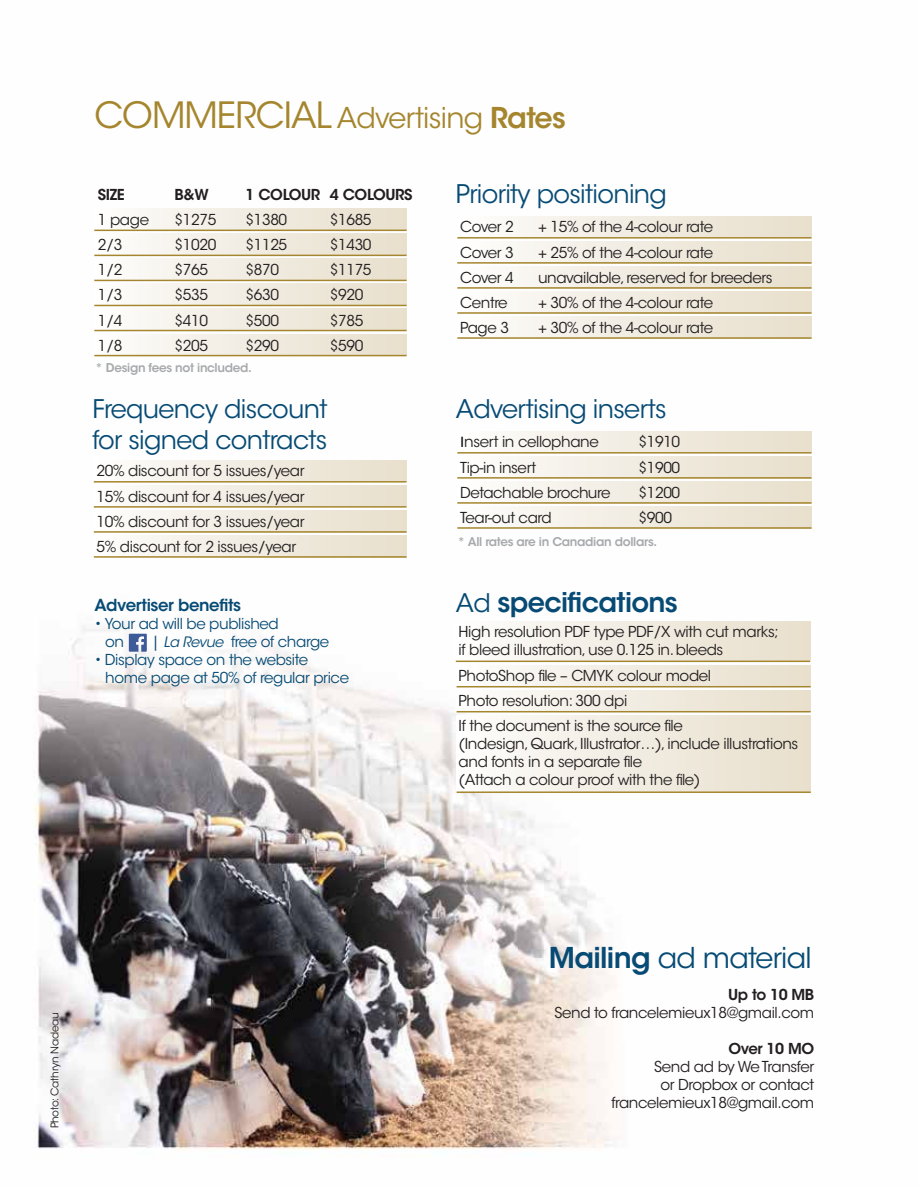
<style>
.page{position:relative;width:918px;height:1188px;background:#fff}
.page>*{position:absolute;margin:0;border:0;box-sizing:border-box;transform-origin:0 0}
.t1{font:28.5px "ITC Avant Garde Std";letter-spacing:-.025em;color:#a5862e}
.t2{font:28.5px "ITC Avant Garde Std";letter-spacing:-.025em;color:#074b75}
.t3{font:600 27px "ITC Avant Garde Std";letter-spacing:-.025em;color:#074b75}
.t4{font:25.5px/30.6px "ITC Avant Garde Std";letter-spacing:-.025em;color:#074b75}
.t5{font:600 16.5px "ITC Avant Garde Std";letter-spacing:-.025em;color:#074b75}
.t6{font:15px/25.2px "ITC Avant Garde Std";letter-spacing:-.025em;color:#231f20}
.t7{font:15px/18px "ITC Avant Garde Std";letter-spacing:-.025em;color:#074b75}
.t8{font:600 15px "ITC Avant Garde Std";letter-spacing:-.025em;color:#231f20}
.t9{font:600 12px "ITC Avant Garde Std";letter-spacing:-.025em;color:#a7a9ac}
.t10{font:10.5px "ITC Avant Garde Std";letter-spacing:-.025em;color:#231f20}
.s1{font-size:36px}
.s2{font-weight:600}
.s3{font-style:italic;font-size:14.25px}
.s4{font-family:"Calibri";font-size:16.5px;color:#000}
.s5{font-weight:400;font-size:25.5px}
</style>
<div class="page">
<img style="left:34px;top:208px;width:777px;height:942px">
<svg style="left:129px;top:634px;width:18px;height:18px"></svg>
<div style="left:94px;top:209px;width:313px;height:21px;background:linear-gradient(to right,#fdfcfb,#e7decb)"></div>
<hr style="left:94px;top:230px;width:313px;height:1px;background:#a5862e">
<svg style="left:94px;top:234px;width:313px;height:21px"></svg>
<hr style="left:94px;top:255px;width:313px;height:1px;background:#a5862e">
<svg style="left:94px;top:259px;width:313px;height:21px"></svg>
<hr style="left:94px;top:280px;width:313px;height:1px;background:#a5862e">
<svg style="left:94px;top:309px;width:313px;height:21px"></svg>
<hr style="left:94px;top:330px;width:313px;height:1px;background:#a5862e">
<svg style="left:94px;top:334px;width:313px;height:21px"></svg>
<hr style="left:94px;top:355px;width:313px;height:1px;background:#a5862e">
<svg style="left:94px;top:284px;width:313px;height:21px"></svg>
<hr style="left:94px;top:305px;width:313px;height:1px;background:#a5862e">
<div style="left:457px;top:216px;width:355px;height:22px;background:linear-gradient(to right,#fdfcfb,#e7decb)"></div>
<hr style="left:457px;top:237px;width:355px;height:2px;background:#a5862e">
<div style="left:457px;top:241px;width:355px;height:22px;background:linear-gradient(to right,#fdfcfb,#e7decb)"></div>
<hr style="left:457px;top:262px;width:355px;height:2px;background:#a5862e">
<div style="left:457px;top:266px;width:355px;height:22px;background:linear-gradient(to right,#fdfcfb,#e7decb)"></div>
<hr style="left:457px;top:287px;width:355px;height:2px;background:#a5862e">
<div style="left:457px;top:316px;width:355px;height:22px;background:linear-gradient(to right,#fdfcfb,#e7decb)"></div>
<hr style="left:457px;top:337px;width:355px;height:2px;background:#a5862e">
<div style="left:457px;top:291px;width:355px;height:22px;background:linear-gradient(to right,#fdfcfb,#e7decb)"></div>
<hr style="left:457px;top:312px;width:355px;height:2px;background:#a5862e">
<div style="left:457px;top:431px;width:355px;height:22px;background:linear-gradient(to right,#fdfcfb,#e7decb)"></div>
<hr style="left:457px;top:452px;width:355px;height:2px;background:#a5862e">
<div style="left:457px;top:456px;width:355px;height:22px;background:linear-gradient(to right,#fdfcfb,#e7decb)"></div>
<hr style="left:457px;top:477px;width:355px;height:2px;background:#a5862e">
<div style="left:457px;top:481px;width:355px;height:22px;background:linear-gradient(to right,#fdfcfb,#e7decb)"></div>
<hr style="left:457px;top:502px;width:355px;height:2px;background:#a5862e">
<div style="left:457px;top:506px;width:355px;height:22px;background:linear-gradient(to right,#fdfcfb,#e7decb)"></div>
<hr style="left:457px;top:527px;width:355px;height:2px;background:#a5862e">
<div style="left:94px;top:460px;width:312px;height:22px;background:linear-gradient(to right,#fdfcfb,#e7dfcb)"></div>
<hr style="left:94px;top:481px;width:312px;height:2px;background:#a5862e">
<div style="left:94px;top:485px;width:312px;height:22px;background:linear-gradient(to right,#fdfcfb,#e7dfcb)"></div>
<hr style="left:94px;top:506px;width:312px;height:2px;background:#a5862e">
<div style="left:94px;top:510px;width:312px;height:22px;background:linear-gradient(to right,#fdfcfb,#e7dfcb)"></div>
<hr style="left:94px;top:531px;width:312px;height:2px;background:#a5862e">
<div style="left:94px;top:535px;width:312px;height:22px;background:linear-gradient(to right,#fdfcfb,#e7dfcb)"></div>
<hr style="left:94px;top:556px;width:312px;height:2px;background:#a5862e">
<div style="left:456px;top:621px;width:354px;height:40px;background:linear-gradient(to right,#fdfcfb,#e7decb)"></div>
<hr style="left:456px;top:661px;width:354px;height:1px;background:#a5862e">
<div style="left:457px;top:665px;width:354px;height:22px;background:linear-gradient(to right,#fdfcfa,#e7decb)"></div>
<hr style="left:457px;top:686px;width:354px;height:1px;background:#a5862e">
<div style="left:457px;top:690px;width:354px;height:22px;background:linear-gradient(to right,#fdfcfa,#e7decb)"></div>
<hr style="left:457px;top:711px;width:354px;height:1px;background:#a5862e">
<div style="left:457px;top:715px;width:354px;height:77px;background:linear-gradient(to right,#fdfcfb,#e7decb)"></div>
<hr style="left:457px;top:791px;width:354px;height:2px;background:#a5862e">
<h1 class="t1" style="left:94px;top:101px;width:473px"><span class="s1">COMMERCIAL</span> Advertising <span class="s2">Rates</span></h1>
<p class="t8" style="left:98px;top:185px;width:29px">SIZE</p>
<p class="t8" style="left:175px;top:185px;width:36px">B&amp;W</p>
<p class="t8" style="left:246px;top:185px;width:168px">1 COLOUR 4 COLOURS</p>
<h3 class="t4" style="left:456px;top:179px;width:213px">Priority positioning</h3>
<p class="t6" style="left:98px;top:207px;width:53px">1 page</p>
<p class="t6" style="left:175px;top:207px;width:43px">$1275</p>
<p class="t6" style="left:246px;top:207px;width:43px">$1380</p>
<p class="t6" style="left:330px;top:207px;width:43px">$1685</p>
<p class="t6" style="left:98px;top:232px;width:26px">2/3</p>
<p class="t6" style="left:175px;top:232px;width:43px">$1020</p>
<p class="t6" style="left:246px;top:232px;width:43px">$1125</p>
<p class="t6" style="left:330px;top:232px;width:43px">$1430</p>
<p class="t6" style="left:98px;top:257px;width:26px">1/2</p>
<p class="t6" style="left:175px;top:257px;width:35px">$765</p>
<p class="t6" style="left:246px;top:257px;width:35px">$870</p>
<p class="t6" style="left:330px;top:257px;width:43px">$1175</p>
<p class="t6" style="left:98px;top:283px;width:26px">1/3</p>
<p class="t6" style="left:175px;top:283px;width:35px">$535</p>
<p class="t6" style="left:246px;top:283px;width:35px">$630</p>
<p class="t6" style="left:330px;top:283px;width:35px">$920</p>
<p class="t6" style="left:98px;top:308px;width:26px">1/4</p>
<p class="t6" style="left:175px;top:308px;width:35px">$410</p>
<p class="t6" style="left:246px;top:308px;width:35px">$500</p>
<p class="t6" style="left:330px;top:308px;width:35px">$785</p>
<p class="t6" style="left:98px;top:333px;width:26px">1/8</p>
<p class="t6" style="left:175px;top:333px;width:35px">$205</p>
<p class="t6" style="left:246px;top:333px;width:35px">$290</p>
<p class="t6" style="left:330px;top:333px;width:35px">$590</p>
<p class="t6" style="left:460px;top:215px;width:55px">Cover 2</p>
<p class="t6" style="left:538px;top:215px;width:177px">+ 15% of the 4-colour rate</p>
<p class="t6" style="left:460px;top:240px;width:55px">Cover 3</p>
<p class="t6" style="left:538px;top:240px;width:177px">+ 25% of the 4-colour rate</p>
<p class="t6" style="left:460px;top:265px;width:55px">Cover 4</p>
<p class="t6" style="left:538px;top:265px;width:236px">unavailable, reserved for breeders</p>
<p class="t6" style="left:460px;top:290px;width:49px">Centre</p>
<p class="t6" style="left:538px;top:290px;width:177px">+ 30% of the 4-colour rate</p>
<p class="t6" style="left:460px;top:315px;width:51px">Page 3</p>
<p class="t6" style="left:538px;top:315px;width:177px">+ 30% of the 4-colour rate</p>
<p class="t9" style="left:95px;top:360px;width:158px">* Design fees not included.</p>
<h3 class="t4" style="left:92px;top:394px;width:236px">Frequency discount for signed contracts</h3>
<p class="t6" style="left:97px;top:459px;width:210px;text-align:justify">20% discount for 5 issues/year 15% discount for 4 issues/year 10% discount for 3 issues/year 5% discount for 2 issues/year</p>
<p class="t5" style="left:94px;top:594px;width:148px">Advertiser benefits</p>
<p class="t7" style="left:105px;top:614px;width:175px;text-indent:-11px">• Your ad will be published on</p>
<p class="t7" style="left:151px;top:632px;width:179px">| <span class="s3">La Revue</span> free of charge</p>
<p class="t7" style="left:105px;top:650px;width:245px;text-indent:-11px">• Display space on the website home page at 50% of regular price</p>
<h3 class="t4" style="left:456px;top:394px;width:212px">Advertising inserts</h3>
<p class="t6" style="left:460px;top:430px;width:140px"><span class="s4">I</span>nsert in cellophane</p>
<p class="t6" style="left:639px;top:430px;width:43px">$1910</p>
<p class="t6" style="left:460px;top:455px;width:78px">Tip-in insert</p>
<p class="t6" style="left:639px;top:455px;width:43px">$1900</p>
<p class="t6" style="left:460px;top:480px;width:152px">Detachable brochure</p>
<p class="t6" style="left:639px;top:480px;width:43px">$1200</p>
<p class="t6" style="left:460px;top:505px;width:93px">Tear-out card</p>
<p class="t6" style="left:639px;top:505px;width:35px">$900</p>
<p class="t9" style="left:458px;top:535px;width:201px">* All rates are in Canadian dollars.</p>
<h2 class="t3" style="left:456px;top:585px;width:224px"><span class="s5">Ad</span> specifications</h2>
<p class="t6" style="left:459px;top:623px;width:322px;line-height:18px">High resolution PDF type PDF/X with cut marks; if bleed illustration, use 0.125 in. bleeds</p>
<p class="t6" style="left:459px;top:663px;width:254px">PhotoShop file – CMYK colour model<br>Photo resolution: 300 dpi<br>If the document is the source file</p>
<p class="t6" style="left:459px;top:735px;width:341px;line-height:18px">(Indesign, Quark, Illustrator…), include illustrations and fonts in a separate file<br>(Attach a colour proof with the file)</p>
<p class="t10" style="left:48px;top:1128px;width:118px;rotate:-90deg">Photo: Cathryn Nadeau</p>
<h1 class="t2" style="left:549px;top:940px;width:264px"><span class="s2">Mailing</span> ad material</h1>
<p class="t8" style="left:728px;top:985px;width:88px">Up to 10 MB</p>
<p class="t6" style="left:555px;top:1000px;width:261px">Send to francelemieux18@gmail.com</p>
<p class="t8" style="left:728px;top:1039px;width:87px">Over 10 MO</p>
<p class="t6" style="left:611px;top:1058px;width:204px;line-height:18px;text-align:right">Send ad by We Transfer<br>or Dropbox or contact francelemieux18@gmail.com</p>
</div>
